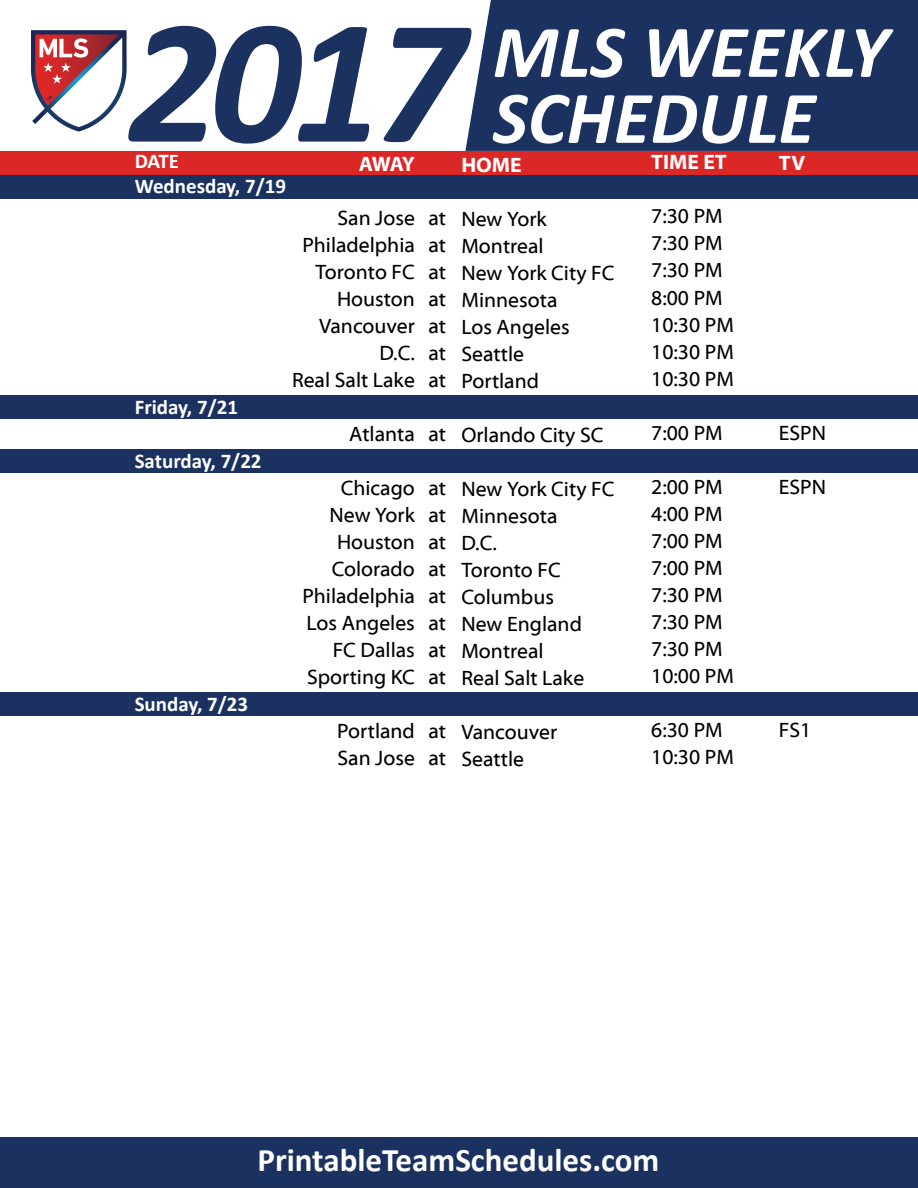
<style>
.page{position:relative;width:918px;height:1188px;background:#fff}
.page>*{position:absolute;margin:0;border:0;box-sizing:border-box;transform-origin:0 0}
.t1{font:italic 700 180px "Calibri";color:#1b3260}
.t2{font:italic 700 75px/66px "Calibri";color:#fff}
.t3{font:700 33px "Calibri";color:#fff}
.t4{font:21px/27px "Myriad Web Pro";color:#000}
.t5{font:700 21px "Calibri";color:#fff}
.t6{font:700 21px "Myriad Web Pro";color:#fff}
</style>
<div class="page">
<div style="left:0;top:151px;width:918px;height:24px;background:#dc2727"></div>
<div style="left:465px;top:0;width:453px;height:151px;background:#1b3260"></div>
<div style="left:0;top:1138px;width:918px;height:50px;background:#1b3260"></div>
<img style="left:31px;top:30px;width:96px;height:102px">
<div style="left:0;top:175px;width:918px;height:24px;background:#1b3260"></div>
<div style="left:0;top:395px;width:918px;height:24px;background:#1b3260"></div>
<div style="left:0;top:449px;width:918px;height:24px;background:#1b3260"></div>
<div style="left:0;top:692px;width:918px;height:24px;background:#1b3260"></div>
<h1 class="t1" style="left:128px;top:-32px;width:340px">2017</h1>
<p class="t5" style="left:135px;top:173px;width:153px">Wednesday, 7/19</p>
<h2 class="t2" style="left:493px;top:19px;width:397px">MLS WEEKLY<br>SCHEDULE</h2>
<p class="t5" style="left:135px;top:148px;width:46px">DATE</p>
<p class="t6" style="left:651px;top:151px;width:77px">TIME ET</p>
<p class="t4" style="left:651px;top:203px;width:84px">7:30 PM<br>7:30 PM<br>7:30 PM<br>8:00 PM<br>10:30 PM<br>10:30 PM<br>10:30 PM</p>
<p class="t4" style="left:651px;top:419px;width:73px">7:00 PM</p>
<p class="t4" style="left:651px;top:473px;width:84px">2:00 PM<br>4:00 PM<br>7:00 PM<br>7:00 PM<br>7:30 PM<br>7:30 PM<br>7:30 PM<br>10:00 PM</p>
<p class="t4" style="left:651px;top:716px;width:84px">6:30 PM<br>10:30 PM</p>
<p class="t6" style="left:779px;top:151px;width:28px">TV</p>
<p class="t6" style="left:359px;top:152px;width:58px">AWAY</p>
<p class="t4" style="left:292px;top:205px;width:124px;text-align:right">San Jose<br>Philadelphia<br>Toronto FC<br>Houston<br>Vancouver<br>D.C.<br>Real Salt Lake</p>
<p class="t4" style="left:349px;top:421px;width:67px">Atlanta</p>
<p class="t4" style="left:302px;top:475px;width:114px;text-align:right">Chicago<br>New York<br>Houston<br>Colorado<br>Philadelphia<br>Los Angeles<br>FC Dallas<br>Sporting KC</p>
<p class="t4" style="left:337px;top:718px;width:79px">Portland<br>San Jose</p>
<p class="t6" style="left:461px;top:154px;width:62px">HOME</p>
<p class="t4" style="left:461px;top:206px;width:155px">New York<br>Montreal<br>New York City FC<br>Minnesota<br>Los Angeles<br>Seattle<br>Portland</p>
<p class="t4" style="left:461px;top:422px;width:144px">Orlando City SC</p>
<p class="t4" style="left:461px;top:476px;width:155px">New York City FC<br>Minnesota<br>D.C.<br>Toronto FC<br>Columbus<br>New England<br>Montreal<br>Real Salt Lake</p>
<p class="t4" style="left:461px;top:719px;width:97px">Vancouver<br>Seattle</p>
<p class="t4" style="left:428px;top:205px;width:19px;text-align:justify">at at at at at at at</p>
<p class="t5" style="left:135px;top:394px;width:105px">Friday, 7/21</p>
<p class="t5" style="left:135px;top:448px;width:128px">Saturday, 7/22</p>
<p class="t4" style="left:779px;top:420px;width:49px">ESPN</p>
<p class="t4" style="left:779px;top:474px;width:49px">ESPN</p>
<p class="t4" style="left:428px;top:421px;width:19px">at</p>
<p class="t4" style="left:428px;top:475px;width:19px;text-align:justify">at at at at at at at at</p>
<p class="t5" style="left:135px;top:691px;width:115px">Sunday, 7/23</p>
<p class="t4" style="left:779px;top:717px;width:34px">FS1</p>
<p class="t4" style="left:428px;top:718px;width:19px">at at</p>
<h3 class="t3" style="left:257px;top:1139px;width:403px">PrintableTeamSchedules.com</h3>
</div>
